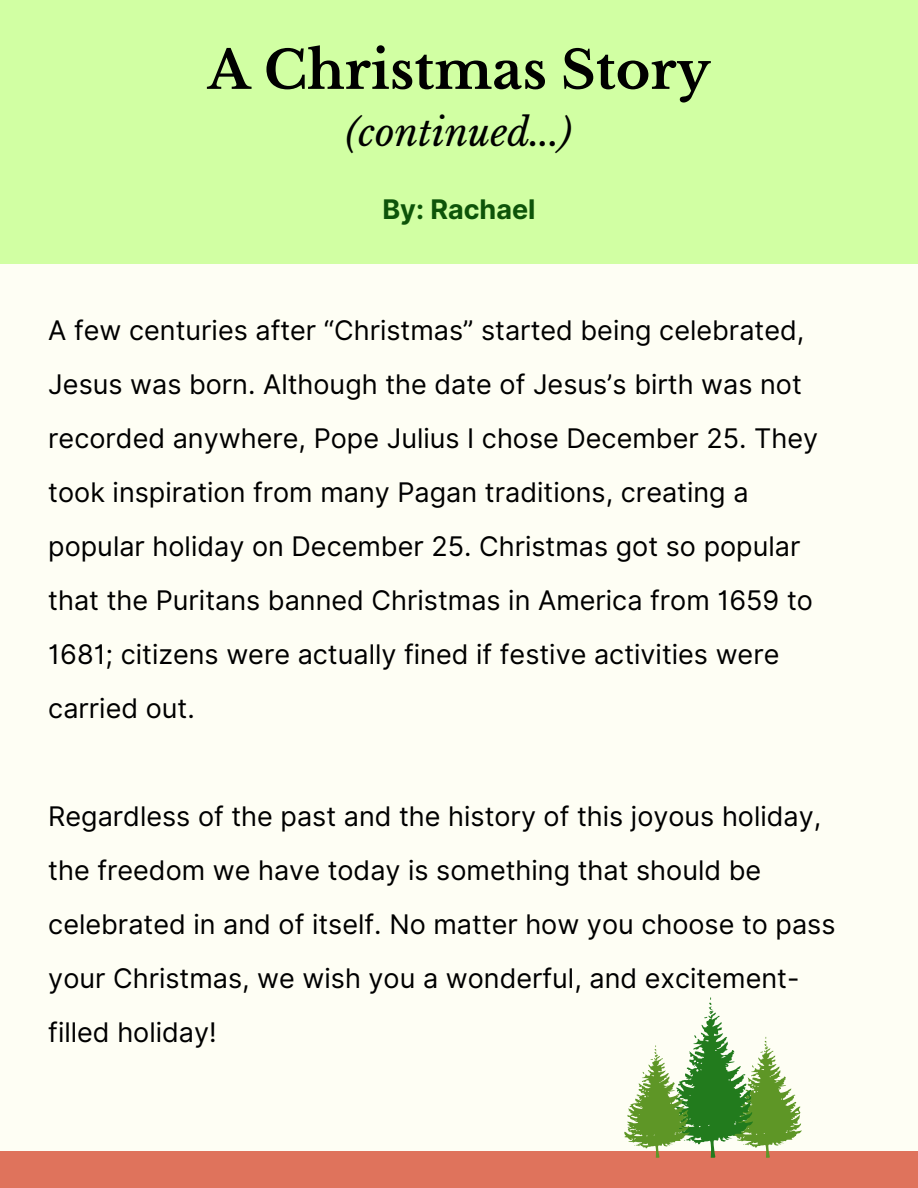
<style>
.page{position:relative;width:918px;height:1188px;background:#fefef4}
.page>*{position:absolute;margin:0;border:0;box-sizing:border-box;transform-origin:0 0}
.t1{font:700 52.5px "Libre Baskerville";color:#000}
.t2{font:italic 37.5px "Libre Baskerville";color:#000}
.t3{font:27px/54px "Inter";color:#000}
.t4{font:700 27px "Inter";color:#0d5409}
</style>
<div class="page">
<div style="left:0;top:1151px;width:918px;height:37px;background:#df735c"></div>
<div style="left:0;top:0;width:918px;height:264px;background:#d1ffa3"></div>
<svg style="left:624px;top:997px;width:178px;height:161px"></svg>
<p class="t1" style="left:208px;top:38px;width:504px">A Christmas Story</p>
<p class="t2" style="left:346px;top:110px;width:228px">(continued...)</p>
<p class="t4" style="left:382px;top:193px;width:155px">By: Rachael</p>
<p class="t3" style="left:48px;top:303px;width:771px">A few centuries after “Christmas” started being celebrated, Jesus was born. Although the date of Jesus’s birth was not recorded anywhere, Pope Julius I chose December 25. They took inspiration from many Pagan traditions, creating a popular holiday on December 25. Christmas got so popular that the Puritans banned Christmas in America from 1659 to 1681; citizens were actually fined if festive activities were carried out.</p>
<p class="t3" style="left:48px;top:789px;width:789px">Regardless of the past and the history of this joyous holiday, the freedom we have today is something that should be celebrated in and of itself. No matter how you choose to pass your Christmas, we wish you a wonderful, and excitement&shy;filled holiday!</p>
</div>
